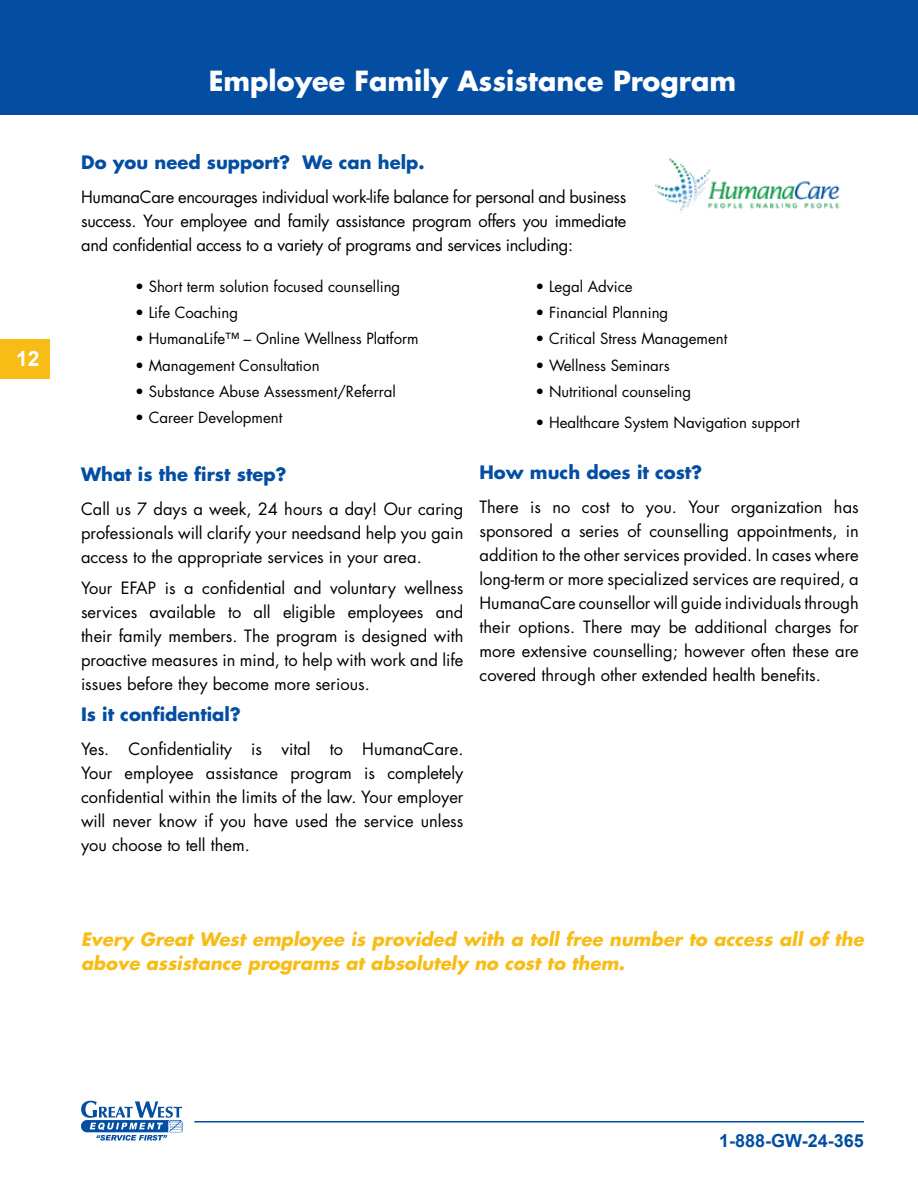
<style>
.page{position:relative;width:918px;height:1188px;background:#fff}
.page>*{position:absolute;margin:0;border:0;box-sizing:border-box;transform-origin:0 0}
.t1{font:700 27px "Futura";color:#fff}
.t2{font:700 21px "Arial";color:#fff}
.t3{font:italic 700 18px/24px "Futura";color:#f8bc16}
.t4{font:700 18px "Futura";color:#034ea2}
.t5{font:700 18px "Arial";color:#034ea2}
.t6{font:16.5px/24px "Futura";color:#000;text-align:justify}
.t7{font:15px "Futura";color:#000}
</style>
<div class="page">
<div style="left:0;top:0;width:918px;height:114px;background:#034ea2"></div>
<img style="left:655px;top:158px;width:185px;height:55px">
<hr style="left:194px;top:1121px;width:670px;height:2px;background:#034ea2">
<svg style="left:81px;top:1101px;width:102px;height:40px"></svg>
<div style="left:0;top:339px;width:50px;height:40px;background:#f8bc16"></div>
<p class="t2" style="left:16px;top:345px;width:25px">12</p>
<h1 class="t1" style="left:209px;top:63px;width:529px">Employee Family Assistance Program</h1>
<p class="t4" style="left:81px;top:150px;width:345px">Do you need support? We can help.</p>
<p class="t6" style="left:81px;top:185px;width:547px">HumanaCare encourages individual work-life balance for personal and business success. Your employee and family assistance program offers you immediate and confidential access to a variety of programs and services including:</p>
<p class="t7" style="left:135px;top:277px;width:267px">• Short term solution focused counselling</p>
<p class="t7" style="left:135px;top:303px;width:105px">• Life Coaching</p>
<p class="t7" style="left:135px;top:329px;width:285px">• HumanaLife™ – Online Wellness Platform</p>
<p class="t7" style="left:135px;top:356px;width:186px">• Management Consultation</p>
<p class="t7" style="left:135px;top:382px;width:262px">• Substance Abuse Assessment/Referral</p>
<p class="t7" style="left:135px;top:408px;width:149px">• Career Development</p>
<p class="t4" style="left:81px;top:463px;width:207px">What is the first step?</p>
<p class="t6" style="left:81px;top:497px;width:384px">Call us 7 days a week, 24 hours a day! Our caring professionals will clarify your needsand help you gain access to the appropriate services in your area.</p>
<p class="t6" style="left:81px;top:576px;width:384px">Your EFAP is a confidential and voluntary wellness services available to all eligible employees and their family members. The program is designed with proactive measures in mind, to help with work and life issues before they become more serious.</p>
<p class="t4" style="left:81px;top:702px;width:161px">Is it confidential?</p>
<p class="t6" style="left:81px;top:737px;width:384px">Yes. Confidentiality is vital to HumanaCare.<br>Your employee assistance program is completely confidential within the limits of the law. Your employer will never know if you have used the service unless you choose to tell them.</p>
<p class="t7" style="left:536px;top:277px;width:99px">• Legal Advice</p>
<p class="t7" style="left:536px;top:303px;width:134px">• Financial Planning</p>
<p class="t7" style="left:536px;top:329px;width:193px">• Critical Stress Management</p>
<p class="t7" style="left:536px;top:356px;width:136px">• Wellness Seminars</p>
<p class="t7" style="left:536px;top:382px;width:157px">• Nutritional counseling</p>
<p class="t7" style="left:536px;top:413px;width:266px">• Healthcare System Navigation support</p>
<p class="t4" style="left:480px;top:460px;width:224px">How much does it cost?</p>
<p class="t6" style="left:480px;top:495px;width:381px">There is no cost to you. Your organization has sponsored a series of counselling appointments, in addition to the other services provided. In cases where long-term or more specialized services are required, a HumanaCare counsellor will guide individuals through their options. There may be additional charges for more extensive counselling; however often these are covered through other extended health benefits.</p>
<p class="t3" style="left:81px;top:927px;width:784px">Every Great West employee is provided with a toll free number to access all of the above assistance programs at absolutely no cost to them.</p>
<p class="t5" style="left:719px;top:1129px;width:146px">1-888-GW-24-365</p>
</div>
